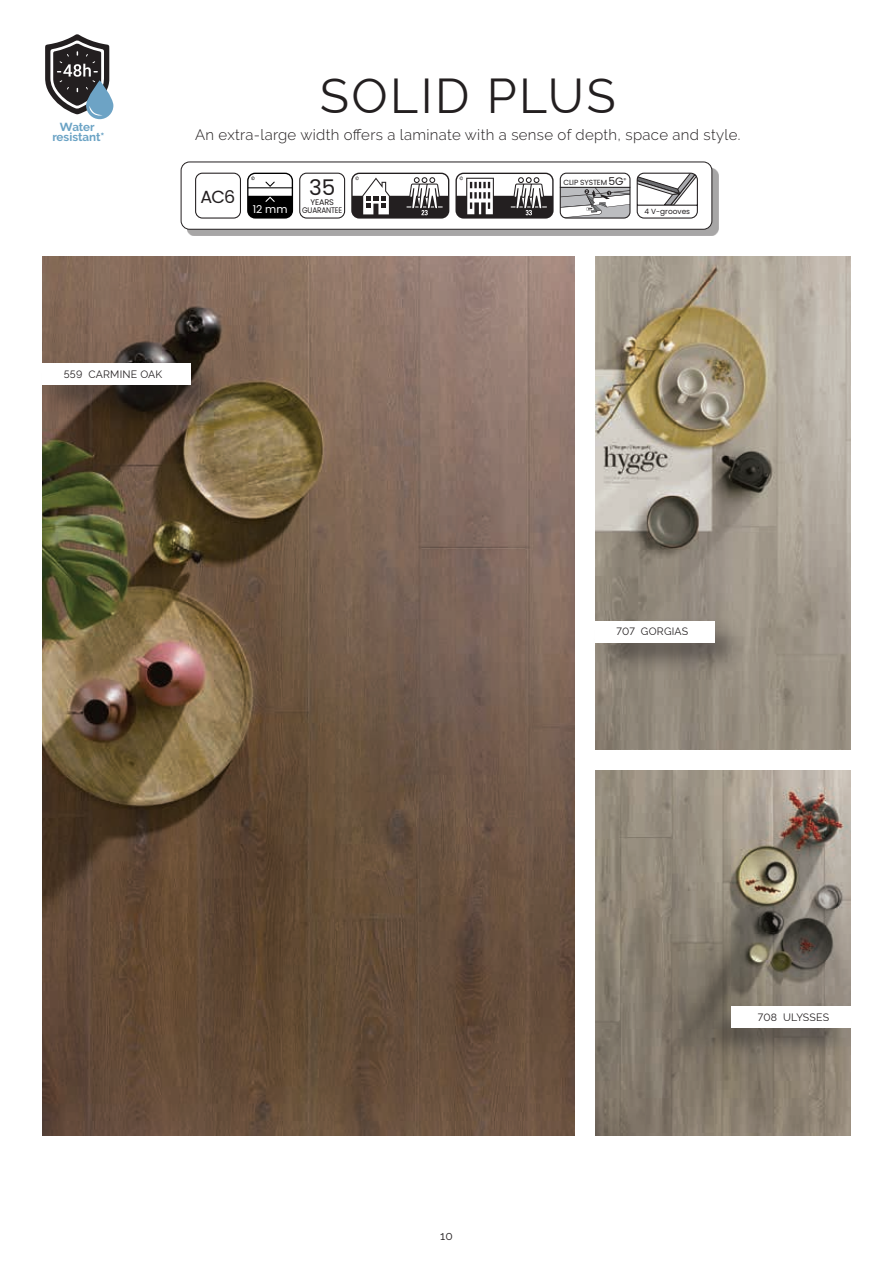
<style>
.page{position:relative;width:893px;height:1263px;background:#fff}
.page>*{position:absolute;margin:0;border:0;box-sizing:border-box;transform-origin:0 0}
.t1{font:48px "Raleway";letter-spacing:.05em;color:#231f20}
.t2{font:21.6px "Poppins";color:#231f20}
.t3{font:17.55px "Poppins";color:#231f20}
.t4{font:300 15px "Raleway";letter-spacing:.02em;color:#231f20}
.t5{font:12px "Raleway";color:#231f20}
.t6{font:700 11.55px/10.6px "Raleway";color:#6ba3c5;text-align:center}
.t7{font:10.8px "Poppins";color:#fff}
.t8{font:10.5px "Raleway";letter-spacing:.02em;color:#231f20}
.t9{font:8.1px/8.1px "Poppins";letter-spacing:-.02em;color:#231f20;text-align:center}
.t10{font:7.35px "Poppins";letter-spacing:-.01em;color:#231f20}
.t11{font:3.6px "Tahoma";color:#fff}
.s1{font-size:10.8px}
</style>
<div class="page">
<img style="left:43px;top:256px;width:531px;height:879px">
<svg style="left:45px;top:34px;width:68px;height:85px"></svg>
<div style="left:39px;top:360px;width:186px;height:59px;background:#231f20;opacity:.5"></div>
<div style="left:43px;top:364px;width:148px;height:21px;background:#fff"></div>
<img style="left:595px;top:256px;width:255px;height:493px">
<img style="left:595px;top:771px;width:255px;height:364px">
<div style="left:592px;top:617px;width:156px;height:59px;background:#231f20;opacity:.5"></div>
<div style="left:595px;top:621px;width:119px;height:21px;background:#fff"></div>
<div style="left:698px;top:1003px;width:156px;height:59px;background:#231f20;opacity:.5"></div>
<div style="left:731px;top:1007px;width:119px;height:21px;background:#fff"></div>
<div style="left:187px;top:168px;width:531px;height:68px;background:#a7a6a6"></div>
<div style="left:181px;top:162px;width:531px;height:67px;background:#fff;border-radius:9px"></div>
<div style="left:181px;top:162px;width:531px;height:68px;border:1px solid #231f20;border-radius:9px"></div>
<div style="left:195px;top:173px;width:46px;height:46px;border:1px solid #231f20;border-radius:7px"></div>
<div style="left:299px;top:173px;width:46px;height:46px;border:1px solid #231f20;border-radius:7px"></div>
<div style="left:560px;top:173px;width:70px;height:46px;border:1px solid #231f20;border-radius:6px"></div>
<svg style="left:560px;top:187px;width:70px;height:31px"></svg>
<svg style="left:636px;top:172px;width:62px;height:47px"></svg>
<svg style="left:351px;top:173px;width:98px;height:46px"></svg>
<svg style="left:455px;top:173px;width:99px;height:46px"></svg>
<svg style="left:247px;top:173px;width:46px;height:46px"></svg>
<p class="t6" style="left:52px;top:122px;width:54px">Water resistant*</p>
<h1 class="t1" style="left:320px;top:68px;width:297px">SOLID PLUS</h1>
<p class="t4" style="left:195px;top:126px;width:547px">An extra-large width offers a laminate with a sense of depth, space and style.</p>
<p class="t3" style="left:201px;top:187px;width:36px">AC6</p>
<p class="t10" style="left:563px;top:178px;width:64px">CLIP SYSTEM <span class="s1">5G</span><sup>®</sup></p>
<h2 class="t2" style="left:309px;top:175px;width:28px">35</h2>
<p class="t9" style="left:302px;top:198px;width:42px">YEARS<br>GUARANTEE</p>
<p class="t11" style="left:586px;top:189px;width:3px">2</p>
<p class="t7" style="left:253px;top:203px;width:36px">12 mm</p>
<p class="t10" style="left:644px;top:207px;width:47px">4 V-grooves</p>
<p class="t8" style="left:64px;top:368px;width:100px">559 CARMINE OAK</p>
<p class="t8" style="left:617px;top:625px;width:73px">707 GORGIAS</p>
<p class="t5" style="left:440px;top:1229px;width:14px">10</p>
<p class="t8" style="left:758px;top:1011px;width:73px">708 ULYSSES</p>
</div>
